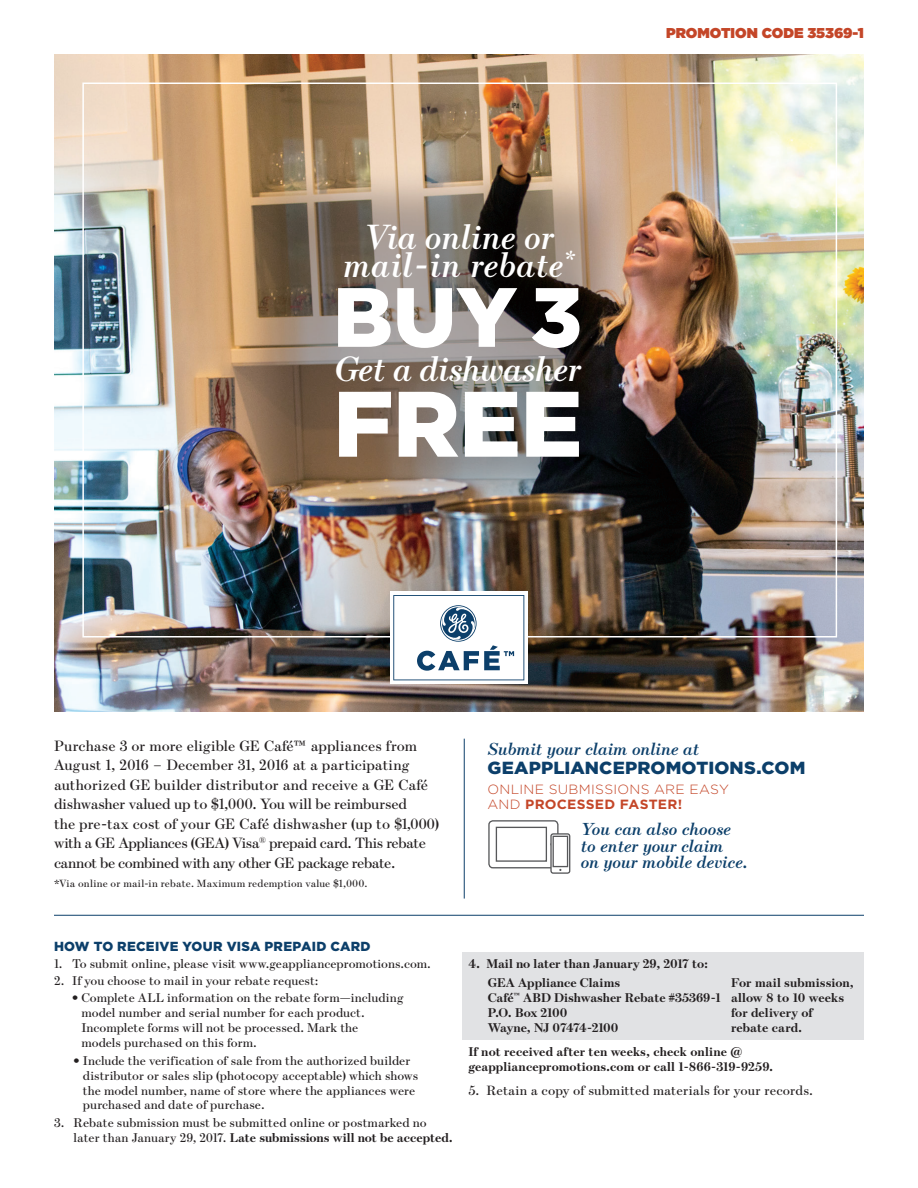
<style>
.page{position:relative;width:918px;height:1188px;background:#fff}
.page>*{position:absolute;margin:0;border:0;box-sizing:border-box;transform-origin:0 0}
.t1{font:900 92.7px "Gotham";color:#fff}
.t2{font:900 83.85px "Gotham";color:#fff}
.t3{font:italic 600 35.4px "Escrow";letter-spacing:-.01em;color:#fff}
.t4{font:italic 600 35.25px/28.5px "Escrow";color:#fff;text-align:center}
.t5{font:italic 600 17.55px/16.6px "Escrow";letter-spacing:-.005em;color:#0c3f6a}
.t6{font:900 17.55px "Gotham";letter-spacing:.005em;color:#0c3f6a}
.t7{font:15px/19.5px "Escrow";letter-spacing:-.005em;color:#231f20}
.t8{font:900 14.25px "Gotham";color:#c44628}
.t9{font:13.5px "Escrow";letter-spacing:.01em;color:#231f20}
.t10{font:300 13.35px/15.3px "Gotham";letter-spacing:.02em;color:#c44628}
.t11{font:900 13.2px "Gotham";letter-spacing:.02em;color:#0c3f6a}
.t12{font:12.75px/15px "Escrow";color:#231f20}
.t13{font:700 12.75px/15px "Escrow";letter-spacing:.005em;color:#231f20}
.t14{font:10.5px "Escrow";letter-spacing:.015em;color:#231f20}
.s1{font-weight:700}
</style>
<div class="page">
<img style="left:54px;top:54px;width:810px;height:658px">
<div style="left:462px;top:952px;width:402px;height:88px;background:#e1e2e4"></div>
<hr style="left:464px;top:739px;width:1px;height:160px;background:#0c3f6a">
<hr style="left:54px;top:915px;width:810px;height:1px;background:#0c3f6a">
<div style="left:488px;top:820px;width:71px;height:48px;border:1px solid #57585a;border-radius:4px"></div>
<div style="left:496px;top:827px;width:51px;height:35px;border:1px solid #57585a"></div>
<svg style="left:551px;top:834px;width:19px;height:39px"></svg>
<div style="left:550px;top:833px;width:20px;height:41px;border:1px solid #57585a;border-radius:2px"></div>
<div style="left:553px;top:836px;width:15px;height:31px;border:1px solid #57585a"></div>
<svg style="left:390px;top:592px;width:138px;height:92px"></svg>
<svg style="left:393px;top:595px;width:131px;height:85px"></svg>
<h3 class="t4" style="left:343px;top:222px;width:233px">Via online or mail-in rebate<sup>*</sup></h3>
<h2 class="t2" style="left:333px;top:259px;width:251px">BUY 3</h2>
<h3 class="t3" style="left:334px;top:347px;width:248px">Get a dishwasher</h3>
<h1 class="t1" style="left:333px;top:360px;width:121px">FREE</h1>
<p class="t8" style="left:666px;top:22px;width:199px">PROMOTION CODE 35369-1</p>
<p class="t7" style="left:54px;top:736px;width:387px">Purchase 3 or more eligible GE Café™ appliances from August 1, 2016 – December 31, 2016 at a participating authorized GE builder distributor and receive a GE Café dishwasher valued up to $1,000. You will be reimbursed<br>the pre-tax cost of your GE Café dishwasher (up to $1,000) with a GE Appliances (GEA) Visa<sup>®</sup> prepaid card. This rebate cannot be combined with any other GE package rebate.</p>
<p class="t14" style="left:54px;top:877px;width:315px">*Via online or mail-in rebate. Maximum redemption value $1,000.</p>
<h3 class="t5" style="left:488px;top:740px;width:213px">Submit your claim online at</h3>
<h3 class="t6" style="left:488px;top:756px;width:319px">GEAPPLIANCEPROMOTIONS.COM</h3>
<p class="t10" style="left:488px;top:781px;width:243px">ONLINE SUBMISSIONS ARE EASY<br>AND <span class="s1">PROCESSED FASTER!</span></p>
<h3 class="t5" style="left:581px;top:820px;width:169px">You can also choose to enter your claim<br>on your mobile device.</h3>
<p class="t11" style="left:54px;top:937px;width:318px">HOW TO RECEIVE YOUR VISA PREPAID CARD</p>
<p class="t12" style="left:54px;top:956px;width:378px">1. To submit online, please visit www.geappliancepromotions.com.</p>
<p class="t12" style="left:54px;top:973px;width:266px">2. If you choose to mail in your rebate request:</p>
<p class="t12" style="left:81px;top:990px;width:324px;text-indent:-9px">• Complete ALL information on the rebate form—including model number and serial number for each product.<br>Incomplete forms will not be processed. Mark the<br>models purchased on this form.</p>
<p class="t12" style="left:83px;top:1052px;width:337px;text-indent:-9px">• Include the verification of sale from the authorized builder distributor or sales slip (photocopy acceptable) which shows the model number, name of store where the appliances were purchased and date of purchase.</p>
<p class="t12" style="left:74px;top:1115px;width:381px;text-indent:-19px">3. Rebate submission must be submitted online or postmarked no later than January 29, 2017. <span class="s1">Late submissions will not be accepted.</span></p>
<p class="t13" style="left:488px;top:953px;width:222px;line-height:19.5px;text-indent:-19px">4. Mail no later than January 29, 2017 to:<br>GEA Appliance Claims</p>
<p class="t13" style="left:488px;top:990px;width:234px">Café<sup>™</sup> ABD Dishwasher Rebate #35369-1<br>P.O. Box 2100<br>Wayne, NJ 07474-2100</p>
<p class="t13" style="left:468px;top:1044px;width:306px">If not received after ten weeks, check online @ geappliancepromotions.com or call 1-866-319-9259.</p>
<p class="t9" style="left:468px;top:1082px;width:346px">5. Retain a copy of submitted materials for your records.</p>
<p class="t13" style="left:731px;top:975px;width:124px">For mail submission, allow 8 to 10 weeks for delivery of<br>rebate card.</p>
</div>
